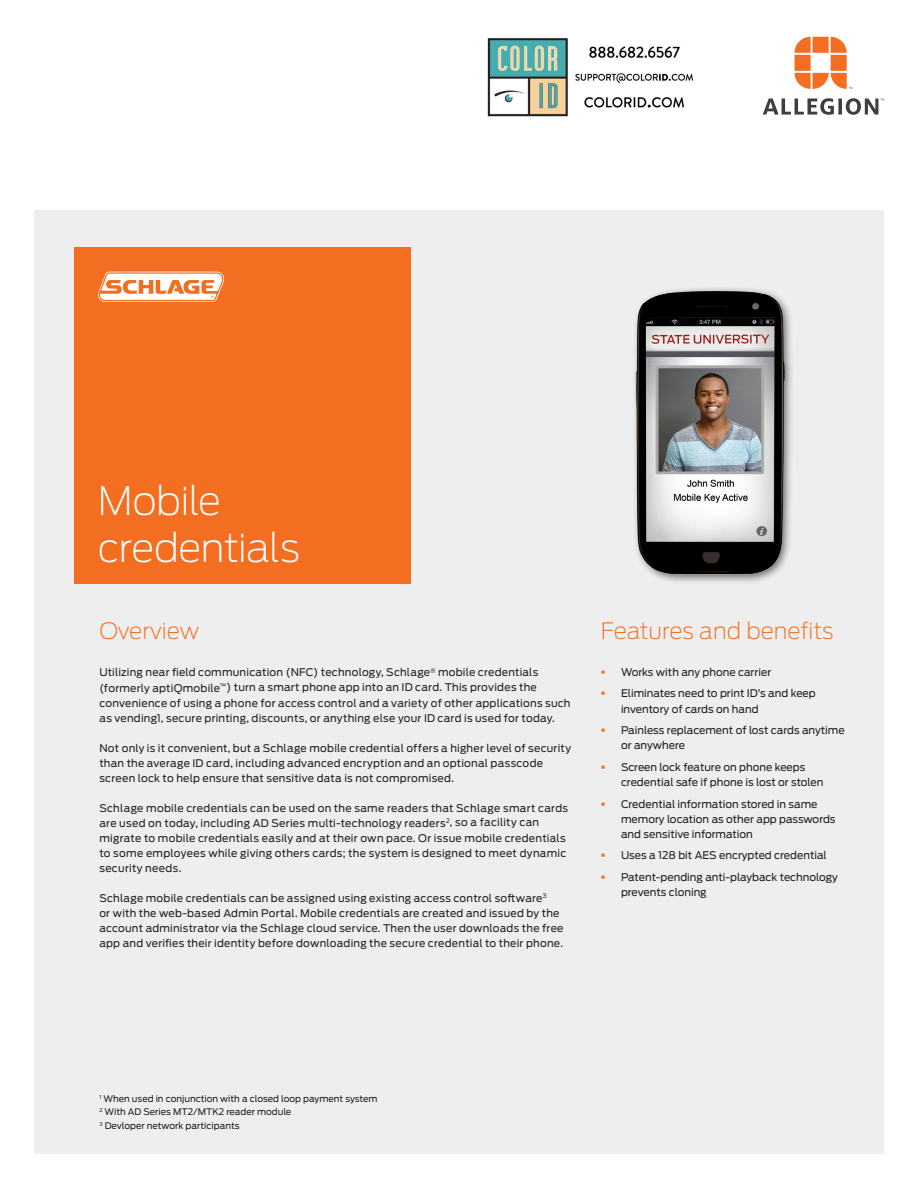
<style>
.page{position:relative;width:918px;height:1188px;background:#fff}
.page>*{position:absolute;margin:0;border:0;box-sizing:border-box;transform-origin:0 0}
.Headline_26_31pt{font:200 39px/46.5px "Antenna";letter-spacing:-.02em;color:#fff}
.Section_subhead_15_1{font:200 22.5px "Antenna";color:#f36e21}
.Body_text_8_5_12pt{font:10.5px/15px "Antenna";letter-spacing:.02em;color:#231f20}
.Body_text_8_5_12pt-2{font:10.5px/15px "Antenna";color:#231f20}
.Legal_5_5_9pt{font:9px "Antenna";color:#231f20}
.s1{color:#f36e21}
</style>
<div class="page">
<svg style="left:795px;top:37px;width:57px;height:52px"></svg>
<svg style="left:763px;top:98px;width:121px;height:17px"></svg>
<div style="left:34px;top:210px;width:850px;height:944px;background:#eeeeef"></div>
<img style="left:634px;top:288px;width:158px;height:294px">
<div style="left:74px;top:247px;width:337px;height:336px;background:#f36e21"></div>
<svg style="left:98px;top:272px;width:126px;height:30px"></svg>
<img style="left:487px;top:38px;width:207px;height:79px">
<p class="Headline_26_31pt" style="left:98px;top:476px;width:203px">Mobile credentials</p>
<p class="Section_subhead_15_1" style="left:99px;top:616px;width:101px">Overview</p>
<p class="Body_text_8_5_12pt" style="left:99px;top:665px;width:473px">Utilizing near field communication (NFC) technology, Schlage<sup>®</sup> mobile credentials (formerly aptiQmobile<sup>™</sup>) turn a smart phone app into an ID card. This provides the convenience of using a phone for access control and a variety of other applications such as vending1, secure printing, discounts, or anything else your ID card is used for today.</p>
<p class="Body_text_8_5_12pt" style="left:99px;top:740px;width:473px">Not only is it convenient, but a Schlage mobile credential offers a higher level of security than the average ID card, including advanced encryption and an optional passcode screen lock to help ensure that sensitive data is not compromised.</p>
<p class="Body_text_8_5_12pt" style="left:99px;top:800px;width:470px">Schlage mobile credentials can be used on the same readers that Schlage smart cards are used on today, including AD Series multi-technology readers<sup>2</sup>, so a facility can migrate to mobile credentials easily and at their own pace. Or issue mobile credentials to some employees while giving others cards; the system is designed to meet dynamic security needs.</p>
<p class="Body_text_8_5_12pt" style="left:99px;top:890px;width:466px">Schlage mobile credentials can be assigned using existing access control software<sup>3<br></sup>or with the web-based Admin Portal. Mobile credentials are created and issued by the account administrator via the Schlage cloud service. Then the user downloads the free app and verifies their identity before downloading the secure credential to their phone.</p>
<p class="Section_subhead_15_1" style="left:601px;top:616px;width:234px">Features and benefits</p>
<p class="Body_text_8_5_12pt-2" style="left:601px;top:664px;width:172px"><span class="s1">▪</span> Works with any phone carrier</p>
<p class="Body_text_8_5_12pt-2" style="left:621px;top:686px;width:196px;text-indent:-20px"><span class="s1">▪</span> Eliminates need to print ID’s and keep inventory of cards on hand</p>
<p class="Body_text_8_5_12pt-2" style="left:621px;top:723px;width:225px;text-indent:-20px"><span class="s1">▪</span> Painless replacement of lost cards anytime or anywhere</p>
<p class="Body_text_8_5_12pt-2" style="left:621px;top:759px;width:204px;text-indent:-20px"><span class="s1">▪</span> Screen lock feature on phone keeps credential safe if phone is lost or stolen</p>
<p class="Body_text_8_5_12pt-2" style="left:621px;top:796px;width:216px;text-indent:-20px"><span class="s1">▪</span> Credential information stored in same memory location as other app passwords and sensitive information</p>
<p class="Body_text_8_5_12pt-2" style="left:601px;top:848px;width:228px"><span class="s1">▪</span> Uses a 128 bit AES encrypted credential</p>
<p class="Body_text_8_5_12pt-2" style="left:621px;top:870px;width:218px;text-indent:-20px"><span class="s1">▪</span> Patent-pending anti-playback technology prevents cloning</p>
<p class="Legal_5_5_9pt" style="left:99px;top:1093px;width:280px"><sup>1</sup> When used in conjunction with a closed loop payment system</p>
<p class="Legal_5_5_9pt" style="left:99px;top:1106px;width:193px"><sup>2</sup> With AD Series MT2/MTK2 reader module</p>
<p class="Legal_5_5_9pt" style="left:99px;top:1120px;width:142px"><sup>3</sup> Devloper network participants</p>
</div>
